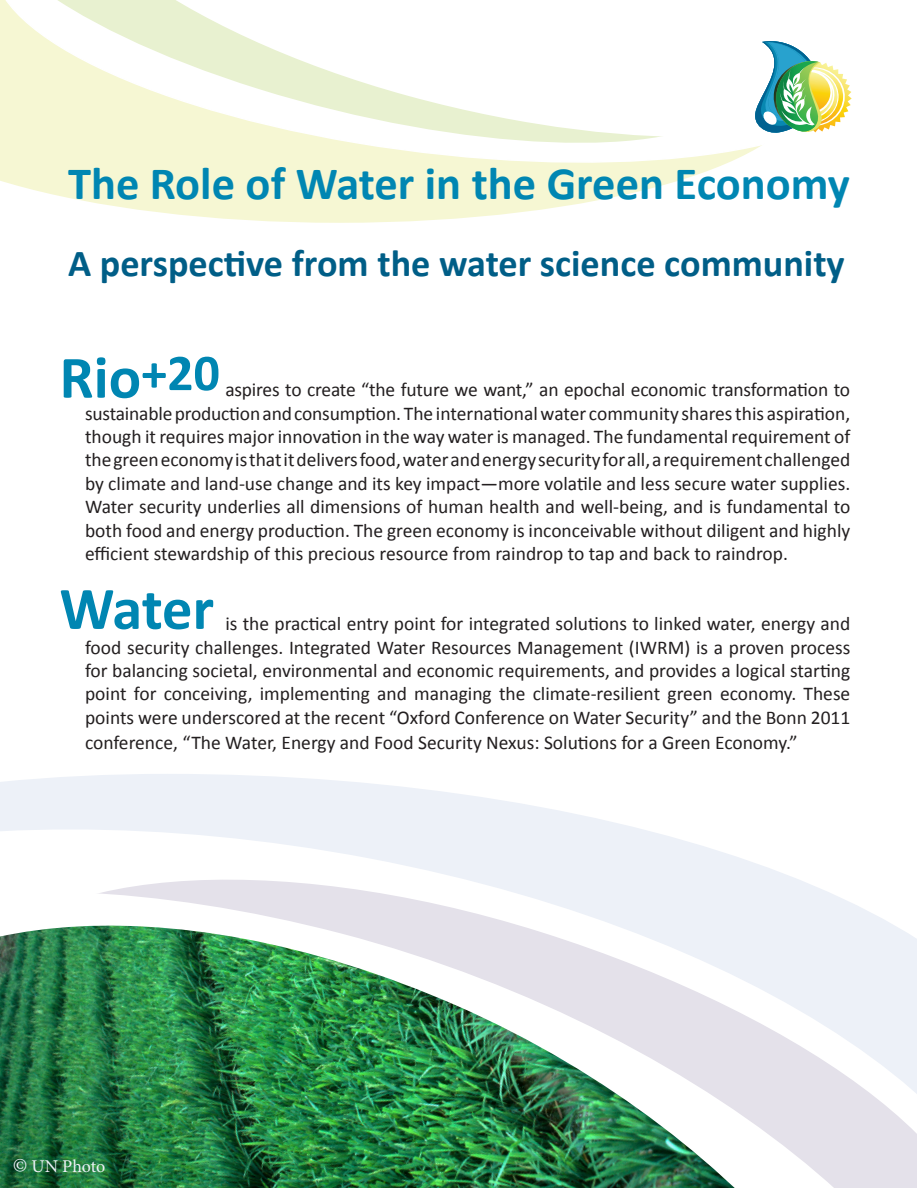
<style>
.page{position:relative;width:918px;height:1188px;background:#fff}
.page>*{position:absolute;margin:0;border:0;box-sizing:border-box;transform-origin:0 0}
.t1{font:700 60.75px "Calibri";letter-spacing:-.005em;color:#0086b2}
.t2{font:700 46.5px "Calibri";color:#0086b2}
.t3{font:700 38.25px "Calibri";color:#005e87}
.t4{font:19.5px/23.4px "Calibri";color:#231f20;text-align:justify}
.t5{font:18px "Minion Pro";letter-spacing:-.005em;color:#edf1f8}
.s1{font-size:52.05px}
.s2{font-size:21px}
</style>
<div class="page">
<svg style="left:16px;top:185px;width:647px;height:38px;fill:#f6f7d3"></svg>
<div style="left:0;top:161px;width:732px;height:24px;background:#f6f7d3"></div>
<svg style="left:10px;top:0;width:752px;height:160px"></svg>
<svg style="left:750px;top:37px;width:102px;height:102px"></svg>
<svg style="left:0;top:778px;width:655px;height:55px"></svg>
<svg style="left:179px;top:833px;width:599px;height:39px"></svg>
<img style="left:0;top:872px;width:917px;height:316px">
<p class="t2" style="left:68px;top:154px;width:783px">The Role of Water in the Green Economy</p>
<p class="t3" style="left:68px;top:239px;width:778px">A perspective from the water science community</p>
<p class="t1" style="left:60px;top:339px;width:162px">Rio<span class="s1">+20</span></p>
<p class="t4" style="left:85px;top:378px;width:767px;text-indent:140px">aspires to create “the future we want,” an epochal economic transformation to sustainable production and consumption. The international water community shares this aspiration, though it requires major innovation in the way water is managed. The fundamental requirement of the green economy is that it delivers food, water and energy security for all, a requirement challenged by climate and land-use change and its key impact—more volatile and less secure water supplies.<br>Water security underlies all dimensions of human health and well-being, and is fundamental to both food and energy production. The green economy is inconceivable without diligent and highly efficient stewardship of this precious resource from raindrop to tap and back to raindrop.</p>
<p class="t1" style="left:60px;top:570px;width:156px">Water</p>
<p class="t4" style="left:85px;top:612px;width:767px;text-indent:140px">is the practical entry point for integrated solutions to linked water, energy and food security challenges. Integrated Water Resources Management (IWRM) is a proven process for balancing societal, environmental and economic requirements, and provides a logical starting point for conceiving, implementing and managing the climate-resilient green economy. These points were underscored at the recent “Oxford Conference on Water Security” and the Bonn 2011</p>
<p class="t4" style="left:85px;top:731px;width:714px">conference, “The Water, Energy and Food Security Nexus: Solutions for a Green Economy.”</p>
<p class="t5" style="left:13px;top:1154px;width:94px"><span class="s2">©</span> UN Photo</p>
</div>
